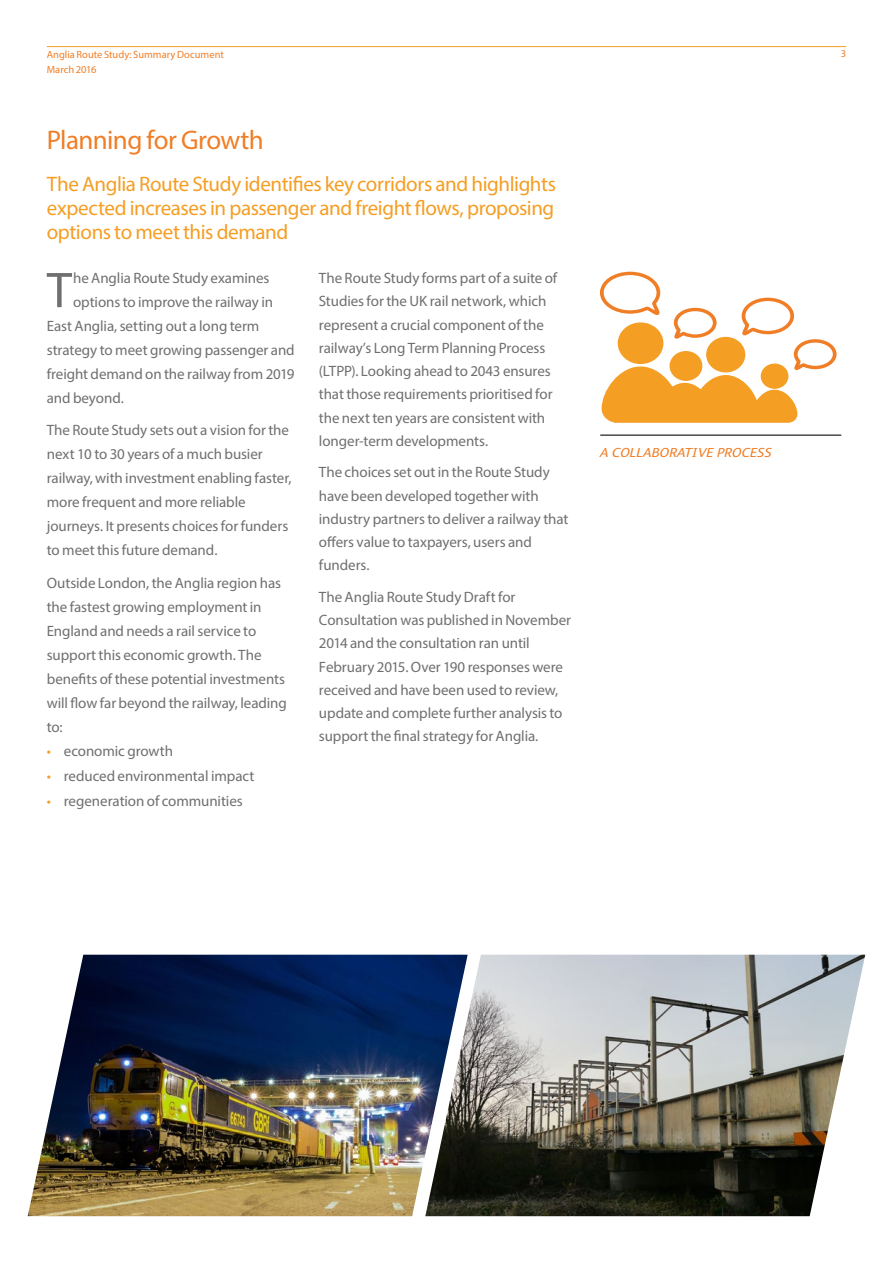
<style>
.page{position:relative;width:893px;height:1263px;background:#fff}
.page>*{position:absolute;margin:0;border:0;box-sizing:border-box;transform-origin:0 0}
.t1{font:50.55px "Myriad Pro";color:#706f6f}
.t2{font:27px "Myriad Pro";letter-spacing:-.025em;color:#f07e26}
.t3{font:21px/24px "Myriad Pro";letter-spacing:-.02em;color:#f59e24;text-align:justify}
.t4{font:15px/23.2px "Myriad Pro";letter-spacing:-.005em;color:#706f6f}
.t5{font:italic 13.05px "Network Rail Sans";color:#f07e26;scale:1.1 1}
.t6{font:10.5px/14.7px "Myriad Pro";color:#f07e26}
.s1{color:#f59e24}
</style>
<div class="page">
<hr style="left:47px;top:46px;width:799px;height:1px;background:#f59e24">
<svg style="left:600px;top:271px;width:237px;height:152px"></svg>
<hr style="left:600px;top:435px;width:241px;height:1px;background:#000">
<img style="left:28px;top:955px;width:397px;height:261px">
<img style="left:425px;top:955px;width:440px;height:261px">
<p class="t6" style="left:47px;top:47px;width:179px">Anglia Route Study: Summary Document<br>March 2016</p>
<p class="t6" style="left:841px;top:46px;width:7px">3</p>
<h2 class="t2" style="left:47px;top:124px;width:219px">Planning for Growth</h2>
<h3 class="t3" style="left:47px;top:172px;width:511px">The Anglia Route Study identifies key corridors and highlights expected increases in passenger and freight flows, proposing options to meet this demand</h3>
<h1 class="t1" style="left:47px;top:259px;width:27px">T</h1>
<p class="t4" style="left:73px;top:266px;width:198px">he Anglia Route Study examines</p>
<p class="t4" style="left:73px;top:290px;width:201px">options to improve the railway in</p>
<p class="t4" style="left:47px;top:314px;width:214px">East Anglia, setting out a long term</p>
<p class="t4" style="left:47px;top:338px;width:249px">strategy to meet growing passenger and</p>
<p class="t4" style="left:47px;top:362px;width:249px">freight demand on the railway from 2019</p>
<p class="t4" style="left:47px;top:386px;width:79px">and beyond.</p>
<p class="t4" style="left:47px;top:418px;width:246px;line-height:24px">The Route Study sets out a vision for the next 10 to 30 years of a much busier railway, with investment enabling faster, more frequent and more reliable journeys. It presents choices for funders to meet this future demand.</p>
<p class="t4" style="left:47px;top:570px;width:242px;line-height:24px">Outside London, the Anglia region has the fastest growing employment in<br>England and needs a rail service to support this economic growth. The benefits of these potential investments will flow far beyond the railway, leading to:</p>
<p class="t4" style="left:47px;top:740px;width:128px"><span class="s1">•</span> economic growth</p>
<p class="t4" style="left:47px;top:764px;width:209px"><span class="s1">•</span> reduced environmental impact</p>
<p class="t4" style="left:47px;top:789px;width:197px"><span class="s1">•</span> regeneration of communities</p>
<p class="t4" style="left:319px;top:266px;width:240px">The Route Study forms part of a suite of Studies for the UK rail network, which represent a crucial component of the railway’s Long Term Planning Process (LTPP). Looking ahead to 2043 ensures that those requirements prioritised for the next ten years are consistent with longer-term developments.</p>
<p class="t4" style="left:319px;top:461px;width:251px">The choices set out in the Route Study have been developed together with industry partners to deliver a railway that offers value to taxpayers, users and funders.</p>
<p class="t4" style="left:319px;top:585px;width:254px">The Anglia Route Study Draft for Consultation was published in November 2014 and the consultation ran until February 2015. Over 190 responses were received and have been used to review, update and complete further analysis to support the final strategy for Anglia.</p>
<p class="t5" style="left:600px;top:443px;width:157px">A COLLABORATIVE PROCESS</p>
</div>
